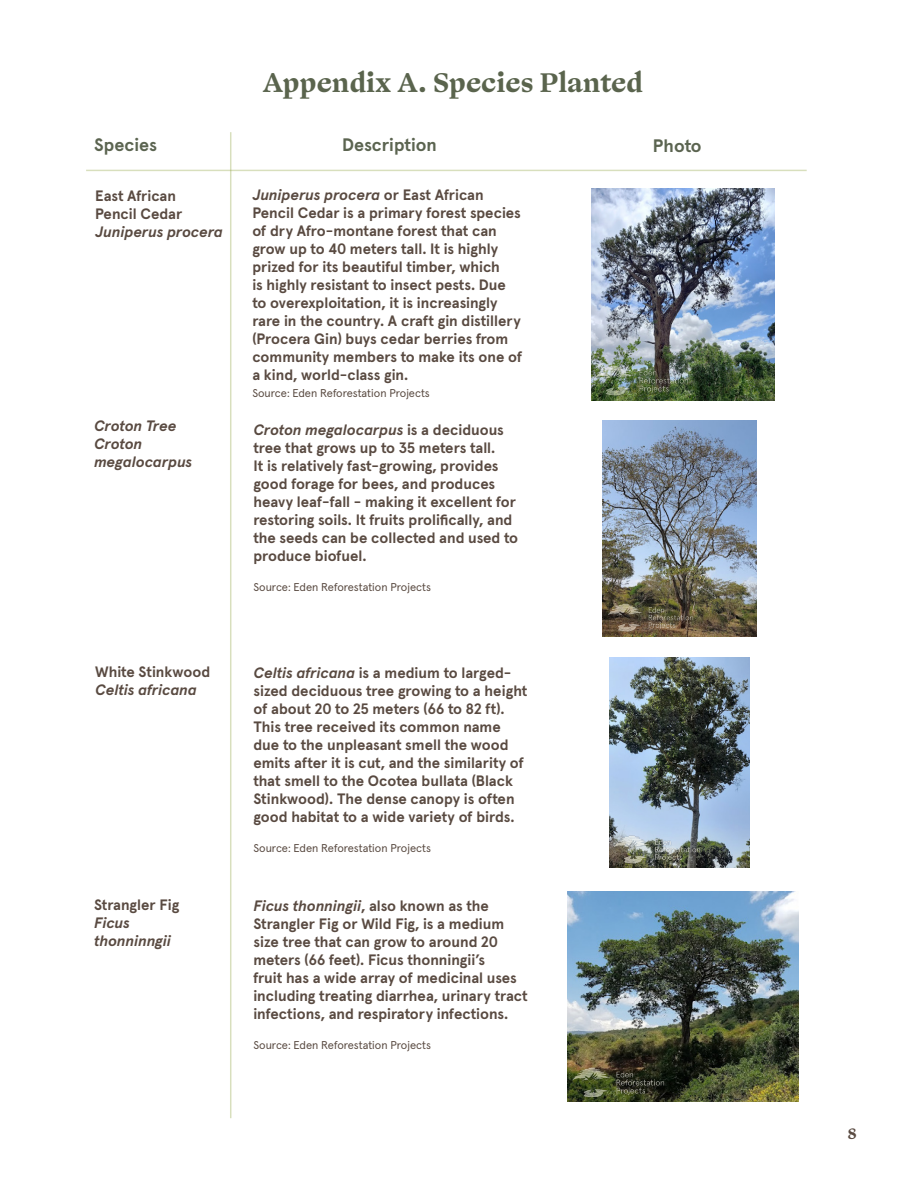
<style>
.page{position:relative;width:918px;height:1188px;background:#fff}
.page>*{position:absolute;margin:0;border:0;box-sizing:border-box;transform-origin:0 0}
.t1{font:700 27px "Ogg Text";color:#5a644d}
.t2{font:700 18px "Apercu Pro";color:#5b6450}
.t3{font:700 15px/18px "Apercu Pro";color:#594a41}
.t4{font:italic 700 15px/18px "Apercu Pro";letter-spacing:-.005em;color:#594a41}
.t5{font:700 15px "Ogg Text";color:#594a41}
.t6{font:11.25px "Apercu Pro";color:#594a41}
.s1{font-style:italic}
</style>
<div class="page">
<hr style="left:86px;top:170px;width:721px;height:1px;background:#92a444">
<hr style="left:230px;top:132px;width:1px;height:986px;background:#92a444">
<img style="left:610px;top:657px;width:140px;height:210px">
<img style="left:592px;top:188px;width:182px;height:213px">
<img style="left:603px;top:421px;width:153px;height:216px">
<img style="left:568px;top:891px;width:230px;height:210px">
<img style="left:574px;top:1067px;width:90px;height:29px">
<img style="left:615px;top:835px;width:86px;height:28px">
<img style="left:608px;top:603px;width:86px;height:28px">
<img style="left:595px;top:365px;width:94px;height:30px">
<p class="t1" style="left:263px;top:65px;width:382px">Appendix A. Species Planted</p>
<p class="t2" style="left:94px;top:131px;width:64px">Species</p>
<p class="t2" style="left:342px;top:131px;width:96px">Description</p>
<p class="t2" style="left:653px;top:131px;width:50px">Photo</p>
<p class="t3" style="left:95px;top:186px;width:82px">East African</p>
<p class="t3" style="left:95px;top:204px;width:89px">Pencil Cedar</p>
<p class="t4" style="left:95px;top:222px;width:129px">Juniperus procera</p>
<p class="t3" style="left:252px;top:185px;width:271px"><span class="s1">Juniperus procera</span> or East African Pencil Cedar is a primary forest species of dry Afro-montane forest that can grow up to 40 meters tall. It is highly prized for its beautiful timber, which<br>is highly resistant to insect pests. Due to overexploitation, it is increasingly rare in the country. A craft gin distillery (Procera Gin) buys cedar berries from community members to make its one of a kind, world-class gin.</p>
<p class="t6" style="left:252px;top:384px;width:179px">Source: Eden Reforestation Projects</p>
<p class="t4" style="left:94px;top:416px;width:100px">Croton Tree<br>Croton megalocarpus</p>
<p class="t3" style="left:253px;top:420px;width:266px"><span class="s1">Croton megalocarpus</span> is a deciduous tree that grows up to 35 meters tall.<br>It is relatively fast-growing, provides good forage for bees, and produces heavy leaf-fall - making it excellent for restoring soils. It fruits prolifically, and the seeds can be collected and used to produce biofuel.</p>
<p class="t6" style="left:253px;top:578px;width:179px">Source: Eden Reforestation Projects</p>
<p class="t3" style="left:95px;top:662px;width:117px">White Stinkwood</p>
<p class="t4" style="left:95px;top:680px;width:103px">Celtis africana</p>
<p class="t3" style="left:94px;top:895px;width:87px">Strangler Fig</p>
<p class="t4" style="left:94px;top:913px;width:37px">Ficus</p>
<p class="t4" style="left:94px;top:931px;width:78px">thonninngii</p>
<p class="t3" style="left:253px;top:663px;width:276px"><span class="s1">Celtis africana</span> is a medium to larged&shy;sized deciduous tree growing to a height of about 20 to 25 meters (66 to 82 ft).<br>This tree received its common name due to the unpleasant smell the wood emits after it is cut, and the similarity of that smell to the Ocotea bullata (Black Stinkwood). The dense canopy is often good habitat to a wide variety of birds.</p>
<p class="t6" style="left:253px;top:839px;width:179px">Source: Eden Reforestation Projects</p>
<p class="t3" style="left:253px;top:896px;width:276px"><span class="s1">Ficus thonningii</span>, also known as the Strangler Fig or Wild Fig, is a medium size tree that can grow to around 20 meters (66 feet). Ficus thonningii’s<br>fruit has a wide array of medicinal uses including treating diarrhea, urinary tract infections, and respiratory infections.</p>
<p class="t6" style="left:253px;top:1037px;width:179px">Source: Eden Reforestation Projects</p>
<p class="t5" style="left:848px;top:1124px;width:10px">8</p>
</div>
